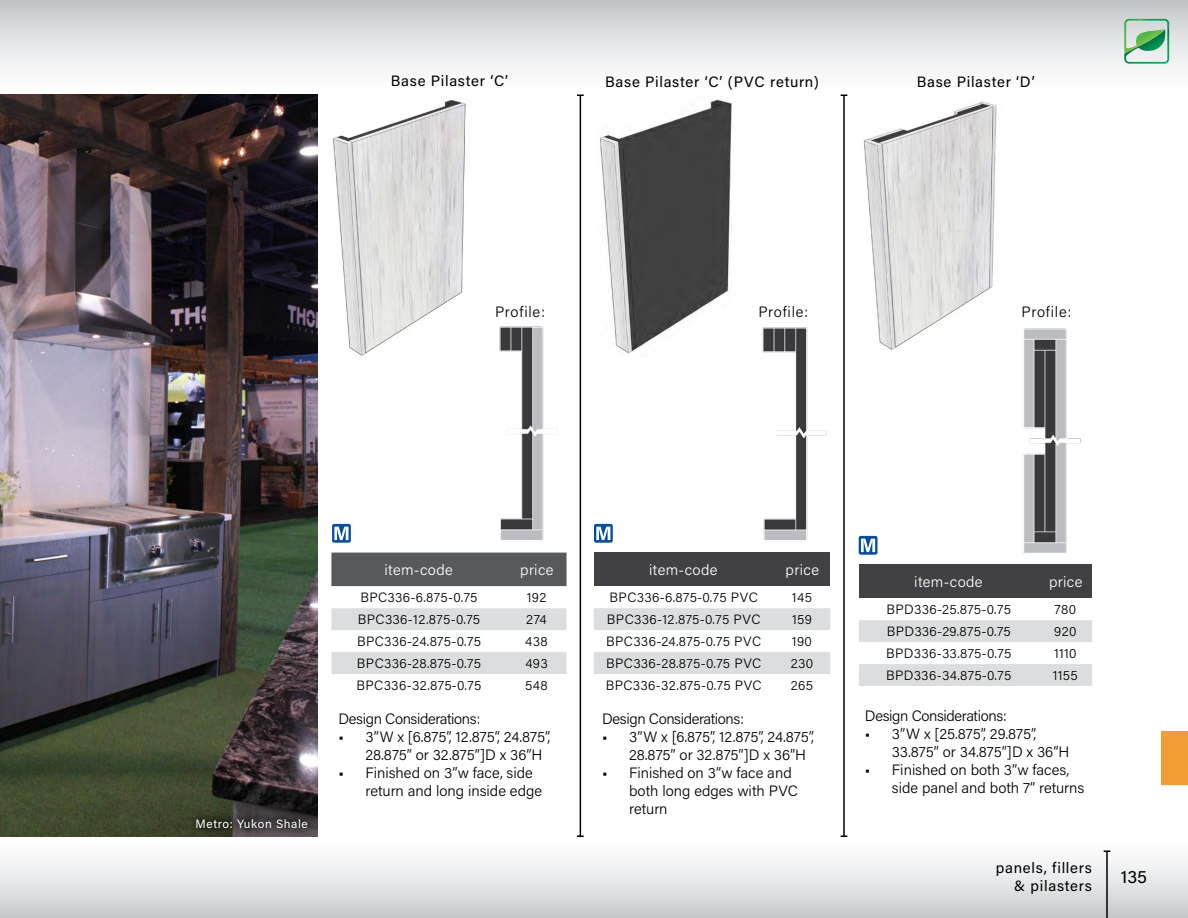
<style>
.page{position:relative;width:1188px;height:918px;background:#fff}
.page>*{position:absolute;margin:0;border:0;box-sizing:border-box;transform-origin:0 0}
.t1{font:18px "Acumin Pro";color:#000}
.t2{font:300 15px/18px "Acumin Pro";color:#000}
.t3{font:15px/18px "Acumin Pro";letter-spacing:.05em;color:#000;text-align:right}
.t4{font:300 15px "Acumin Pro";letter-spacing:-.025em;color:#000}
.t5{font:300 15px "Acumin Pro";letter-spacing:.025em;color:#fff}
.t6{font:300 15px "Acumin Pro";letter-spacing:.05em;color:#000}
.t7{font:300 13.5px "Acumin Pro";letter-spacing:.03em;color:#000}
.t8{font:12px "Acumin Pro";letter-spacing:.045em;color:#fff}
.s1{font-weight:400}
</style>
<div class="page">
<div style="left:0;top:837px;width:1188px;height:81px;background:linear-gradient(to bottom,#fff,#c9cbcd)"></div>
<div style="left:0;top:0;width:1188px;height:94px;background:linear-gradient(to bottom,#c6c8ca,#fff)"></div>
<hr style="left:1106px;top:851px;width:2px;height:67px;background:#000">
<svg style="left:1124px;top:19px;width:46px;height:45px;background:#97c9a7"></svg>
<img style="left:1140px;top:19px;width:29px;height:7px">
<div style="left:1161px;top:731px;width:27px;height:53px;background:#f29d34"></div>
<svg style="left:331px;top:553px;width:236px;height:121px"></svg>
<div style="left:594px;top:553px;width:180px;height:33px;background:#414042"></div>
<div style="left:774px;top:553px;width:56px;height:33px;background:#414042"></div>
<svg style="left:594px;top:608px;width:236px;height:66px"></svg>
<hr style="left:580px;top:95px;width:1px;height:741px;background:#000">
<svg style="left:577px;top:94px;width:7px;height:2px"></svg>
<img style="left:600px;top:99px;width:132px;height:255px">
<img style="left:333px;top:100px;width:133px;height:256px">
<img style="left:863px;top:102px;width:134px;height:248px">
<div style="left:859px;top:565px;width:180px;height:33px;background:#414042"></div>
<div style="left:1039px;top:565px;width:53px;height:33px;background:#414042"></div>
<svg style="left:859px;top:620px;width:233px;height:66px"></svg>
<img style="left:995px;top:318px;width:86px;height:236px">
<hr style="left:843px;top:95px;width:2px;height:741px;background:#000">
<img style="left:473px;top:326px;width:94px;height:233px">
<img style="left:731px;top:313px;width:97px;height:240px">
<svg style="left:332px;top:524px;width:19px;height:19px"></svg>
<svg style="left:594px;top:524px;width:19px;height:19px"></svg>
<svg style="left:859px;top:536px;width:19px;height:19px"></svg>
<img style="left:0;top:94px;width:318px;height:743px">
<div style="left:187px;top:809px;width:130px;height:29px;background:#000;opacity:.65"></div>
<p class="t3" style="left:391px;top:71px;width:119px">Base Pilaster ‘C’</p>
<p class="t3" style="left:917px;top:72px;width:120px">Base Pilaster ‘D’</p>
<p class="t3" style="left:605px;top:72px;width:215px">Base Pilaster ‘C’ (PVC return)</p>
<p class="t6" style="left:495px;top:301px;width:51px">Profile:</p>
<p class="t6" style="left:758px;top:301px;width:51px">Profile:</p>
<p class="t6" style="left:1022px;top:301px;width:51px">Profile:</p>
<p class="t8" style="left:196px;top:815px;width:114px">Metro: Yukon Shale</p>
<p class="t5" style="left:384px;top:559px;width:70px">item-code</p>
<p class="t5" style="left:520px;top:559px;width:35px">price</p>
<p class="t7" style="left:360px;top:588px;width:119px">BPC336-6.875-0.75</p>
<p class="t7" style="left:527px;top:588px;width:21px">192</p>
<p class="t7" style="left:358px;top:610px;width:124px">BPC336-12.875-0.75</p>
<p class="t7" style="left:526px;top:610px;width:22px">274</p>
<p class="t7" style="left:357px;top:632px;width:125px">BPC336-24.875-0.75</p>
<p class="t7" style="left:525px;top:632px;width:24px">438</p>
<p class="t7" style="left:357px;top:654px;width:126px">BPC336-28.875-0.75</p>
<p class="t7" style="left:525px;top:654px;width:24px">493</p>
<p class="t7" style="left:357px;top:676px;width:126px">BPC336-32.875-0.75</p>
<p class="t7" style="left:525px;top:676px;width:24px">548</p>
<p class="t4" style="left:338px;top:709px;width:143px">Design Considerations:</p>
<p class="t2" style="left:365px;top:728px;width:186px;text-indent:-27px"><span class="s1">•</span> 3”W x [6.875”, 12.875”, 24.875”,<br>28.875” or 32.875”]D x 36”H</p>
<p class="t2" style="left:365px;top:764px;width:178px;text-indent:-27px"><span class="s1">•</span> Finished on 3”w face, side return and long inside edge</p>
<p class="t5" style="left:649px;top:559px;width:70px">item-code</p>
<p class="t5" style="left:786px;top:559px;width:35px">price</p>
<p class="t7" style="left:610px;top:588px;width:150px">BPC336-6.875-0.75 PVC</p>
<p class="t7" style="left:792px;top:588px;width:21px">145</p>
<p class="t7" style="left:607px;top:610px;width:155px">BPC336-12.875-0.75 PVC</p>
<p class="t7" style="left:792px;top:610px;width:21px">159</p>
<p class="t7" style="left:606px;top:632px;width:156px">BPC336-24.875-0.75 PVC</p>
<p class="t7" style="left:792px;top:632px;width:22px">190</p>
<p class="t7" style="left:606px;top:654px;width:157px">BPC336-28.875-0.75 PVC</p>
<p class="t7" style="left:791px;top:654px;width:24px">230</p>
<p class="t7" style="left:606px;top:676px;width:157px">BPC336-32.875-0.75 PVC</p>
<p class="t7" style="left:791px;top:676px;width:24px">265</p>
<p class="t4" style="left:602px;top:709px;width:143px">Design Considerations:</p>
<p class="t2" style="left:629px;top:728px;width:186px;text-indent:-27px"><span class="s1">•</span> 3”W x [6.875”, 12.875”, 24.875”,<br>28.875” or 32.875”]D x 36”H</p>
<p class="t2" style="left:629px;top:764px;width:170px;text-indent:-27px"><span class="s1">•</span> Finished on 3”w face and both long edges with PVC return</p>
<p class="t5" style="left:914px;top:571px;width:70px">item-code</p>
<p class="t5" style="left:1049px;top:571px;width:35px">price</p>
<p class="t7" style="left:887px;top:600px;width:126px">BPD336-25.875-0.75</p>
<p class="t7" style="left:1055px;top:600px;width:23px">780</p>
<p class="t7" style="left:887px;top:622px;width:126px">BPD336-29.875-0.75</p>
<p class="t7" style="left:1054px;top:622px;width:24px">920</p>
<p class="t7" style="left:886px;top:644px;width:127px">BPD336-33.875-0.75</p>
<p class="t7" style="left:1054px;top:644px;width:24px">1110</p>
<p class="t7" style="left:886px;top:666px;width:127px">BPD336-34.875-0.75</p>
<p class="t7" style="left:1053px;top:666px;width:26px">1155</p>
<p class="t4" style="left:865px;top:705px;width:143px">Design Considerations:</p>
<p class="t2" style="left:892px;top:724px;width:179px;text-indent:-27px"><span class="s1">•</span> 3”W x [25.875”, 29.875”,<br>33.875” or 34.875”]D x 36”H</p>
<p class="t2" style="left:892px;top:760px;width:194px;text-indent:-27px"><span class="s1">•</span> Finished on both 3”w faces, side panel and both 7” returns</p>
<p class="t3" style="left:996px;top:858px;width:98px">panels, fillers &amp; pilasters</p>
<h1 class="t1" style="left:1121px;top:864px;width:28px">135</h1>
</div>
